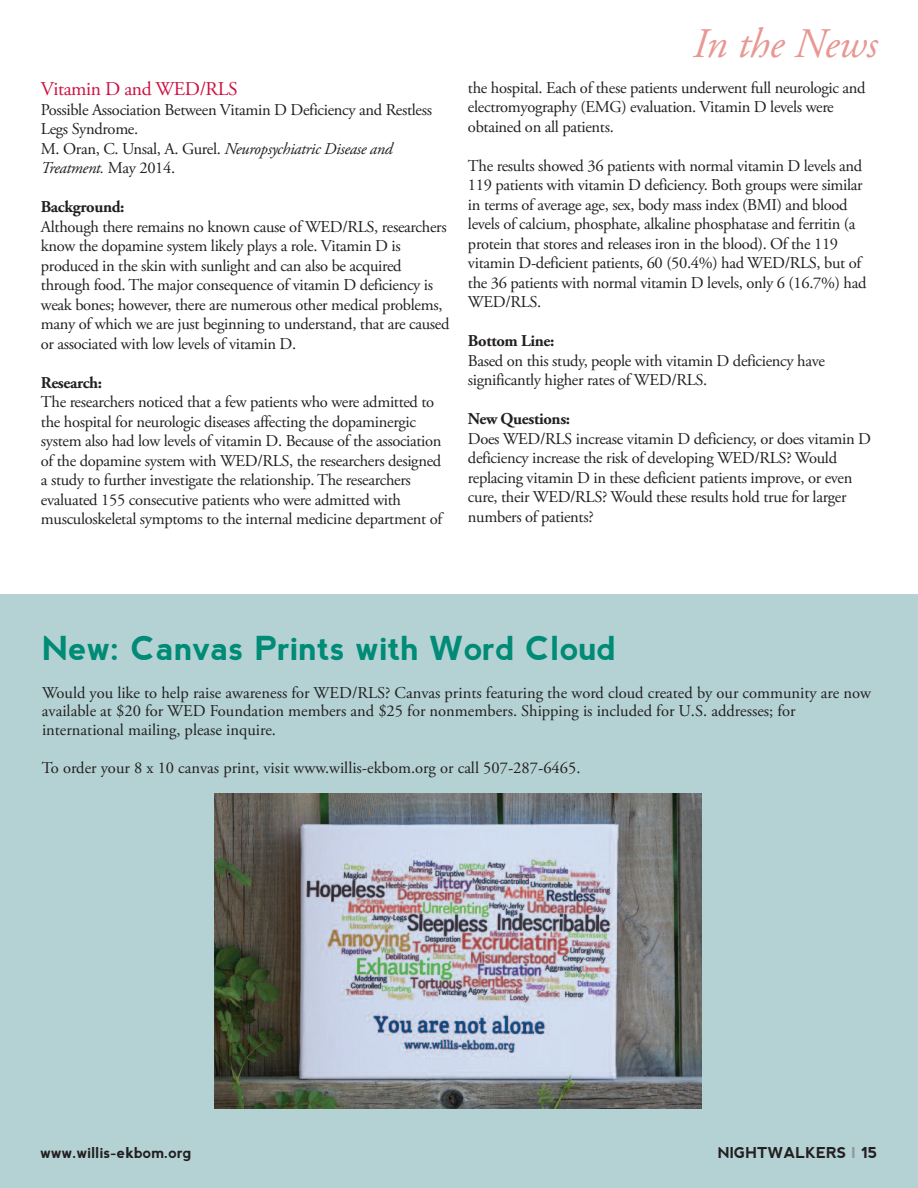
<style>
.page{position:relative;width:918px;height:1188px;background:#fff}
.page>*{position:absolute;margin:0;border:0;box-sizing:border-box;transform-origin:0 0}
.t1{font:italic 42px "Adobe Garamond Pro";color:#e79893}
.t2{font:700 33px "nevis";color:#008b77}
.t3{font:19.5px "Adobe Garamond Pro";letter-spacing:-.02em;color:#cd1141}
.t4{font:16.5px/19.5px "Adobe Garamond Pro";letter-spacing:-.02em;color:#231f20}
.t5{font:16.5px/18.8px "Adobe Garamond Pro";color:#231f20}
.t6{font:700 16.5px "Adobe Garamond Pro";letter-spacing:-.02em;color:#231f20}
.t7{font:700 15px "nevis";color:#231f20}
.s1{font-style:italic}
.s2{color:#939598}
</style>
<div class="page">
<div style="left:0;top:594px;width:918px;height:594px;background:#b4d2d3"></div>
<img style="left:215px;top:794px;width:487px;height:314px">
<p class="t3" style="left:41px;top:81px;width:198px">Vitamin D and WED/RLS</p>
<p class="t4" style="left:41px;top:101px;width:393px">Possible Association Between Vitamin D Deficiency and Restless Legs Syndrome.<br>M. Oran, C. Unsal, A. Gurel. <span class="s1">Neuropsychiatric Disease and Treatment.</span> May 2014.</p>
<p class="t6" style="left:41px;top:200px;width:85px">Background:</p>
<p class="t4" style="left:41px;top:218px;width:410px">Although there remains no known cause of WED/RLS, researchers know the dopamine system likely plays a role. Vitamin D is produced in the skin with sunlight and can also be acquired through food. The major consequence of vitamin D deficiency is weak bones; however, there are numerous other medical problems, many of which we are just beginning to understand, that are caused or associated with low levels of vitamin D.</p>
<p class="t6" style="left:41px;top:376px;width:63px">Research:</p>
<p class="t4" style="left:41px;top:394px;width:403px">The researchers noticed that a few patients who were admitted to the hospital for neurologic diseases affecting the dopaminergic system also had low levels of vitamin D. Because of the association of the dopamine system with WED/RLS, the researchers designed a study to further investigate the relationship. The researchers evaluated 155 consecutive patients who were admitted with musculoskeletal symptoms to the internal medicine department of</p>
<h1 class="t1" style="left:693px;top:28px;width:186px">In the News</h1>
<p class="t4" style="left:468px;top:79px;width:399px">the hospital. Each of these patients underwent full neurologic and electromyography (EMG) evaluation. Vitamin D levels were obtained on all patients.</p>
<p class="t4" style="left:468px;top:157px;width:400px">The results showed 36 patients with normal vitamin D levels and 119 patients with vitamin D deficiency. Both groups were similar in terms of average age, sex, body mass index (BMI) and blood levels of calcium, phosphate, alkaline phosphatase and ferritin (a protein that stores and releases iron in the blood). Of the 119 vitamin D-deficient patients, 60 (50.4%) had WED/RLS, but of the 36 patients with normal vitamin D levels, only 6 (16.7%) had WED/RLS.</p>
<p class="t6" style="left:468px;top:335px;width:88px">Bottom Line:</p>
<p class="t4" style="left:468px;top:352px;width:359px">Based on this study, people with vitamin D deficiency have significantly higher rates of WED/RLS.</p>
<p class="t6" style="left:468px;top:413px;width:104px">New Questions:</p>
<p class="t4" style="left:468px;top:430px;width:405px">Does WED/RLS increase vitamin D deficiency, or does vitamin D deficiency increase the risk of developing WED/RLS? Would replacing vitamin D in these deficient patients improve, or even cure, their WED/RLS? Would these results hold true for larger numbers of patients?</p>
<h2 class="t2" style="left:42px;top:630px;width:576px">New: Canvas Prints with Word Cloud</h2>
<p class="t5" style="left:42px;top:684px;width:830px">Would you like to help raise awareness for WED/RLS? Canvas prints featuring the word cloud created by our community are now available at $20 for WED Foundation members and $25 for nonmembers. Shipping is included for U.S. addresses; for international mailing, please inquire.</p>
<p class="t5" style="left:42px;top:759px;width:540px">To order your 8 x 10 canvas print, visit www.willis-ekbom.org or call 507-287-6465.</p>
<p class="t7" style="left:40px;top:1145px;width:152px">www.willis-ekbom.org</p>
<p class="t7" style="left:718px;top:1145px;width:161px">NIGHTWALKERS <span class="s2">I</span> 15</p>
</div>
